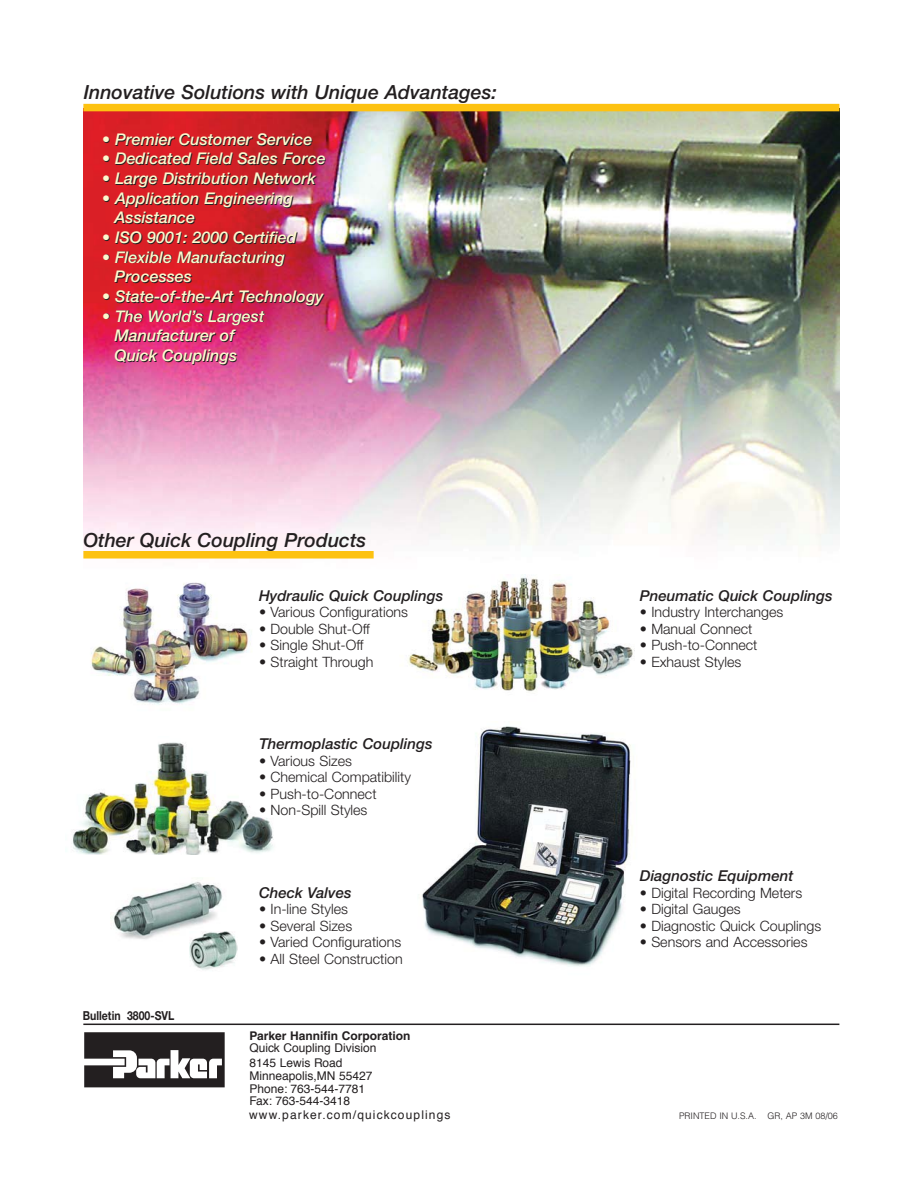
<style>
.page{position:relative;width:918px;height:1188px;background:#fff}
.page>*{position:absolute;margin:0;border:0;box-sizing:border-box;transform-origin:0 0}
.t1{font:italic 500 19.5px "Helvetica Neue";color:#231f20}
.t2{font:italic 500 16.2px/19.6px "Helvetica Neue";color:#fcf9ce}
.t3{font:italic 500 15px "Helvetica Neue";color:#231f20}
.t4{font:300 14.25px "Helvetica Neue";color:#231f20}
.t5{font:700 12.3px "Helvetica Neue";color:#231f20;scale:.85 1}
.t6{font:12px/12.6px "Helvetica";color:#231f20}
.t7{font:12px "Helvetica";letter-spacing:.095em;color:#231f20}
.t8{font:700 12px "Helvetica";color:#231f20}
.t9{font:300 9px "Helvetica";color:#231f20}
</style>
<div class="page">
<img style="left:83px;top:111px;width:756px;height:464px">
<img style="left:72px;top:742px;width:202px;height:113px">
<div style="left:83px;top:551px;width:291px;height:8px;background:#fdc211"></div>
<img style="left:83px;top:572px;width:175px;height:133px">
<img style="left:422px;top:726px;width:209px;height:241px">
<img style="left:408px;top:575px;width:225px;height:117px">
<hr style="left:83px;top:1024px;width:756px;height:1px;background:#231f20">
<svg style="left:84px;top:1032px;width:141px;height:55px"></svg>
<div style="left:83px;top:104px;width:756px;height:7px;background:#fdc211"></div>
<img style="left:110px;top:882px;width:116px;height:57px">
<img style="left:189px;top:932px;width:49px;height:38px">
<h1 class="t1" style="left:84px;top:86px;width:415px">Innovative Solutions with Unique Advantages:</h1>
<p class="t2" style="left:102px;top:131px;width:212px">• Premier Customer Service</p>
<p class="t2" style="left:102px;top:150px;width:225px">• Dedicated Field Sales Force</p>
<p class="t2" style="left:102px;top:170px;width:215px">• Large Distribution Network</p>
<p class="t2" style="left:115px;top:190px;width:180px;text-indent:-13px">• Application Engineering<br>Assistance</p>
<p class="t2" style="left:102px;top:229px;width:196px">• ISO 9001: 2000 Certified</p>
<p class="t2" style="left:115px;top:249px;width:172px;text-indent:-13px">• Flexible Manufacturing<br>Processes</p>
<p class="t2" style="left:102px;top:288px;width:223px">• State-of-the-Art Technology</p>
<p class="t2" style="left:115px;top:308px;width:151px;text-indent:-13px">• The World’s Largest<br>Manufacturer of<br>Quick Couplings</p>
<h1 class="t1" style="left:83px;top:533px;width:284px">Other Quick Coupling Products</h1>
<p class="t3" style="left:259px;top:590px;width:186px">Hydraulic Quick Couplings</p>
<p class="t4" style="left:259px;top:607px;width:151px">• Various Configurations</p>
<p class="t4" style="left:259px;top:624px;width:112px">• Double Shut-Off</p>
<p class="t4" style="left:259px;top:640px;width:106px">• Single Shut-Off</p>
<p class="t4" style="left:259px;top:657px;width:116px">• Straight Through</p>
<p class="t3" style="left:259px;top:738px;width:175px">Thermoplastic Couplings</p>
<p class="t4" style="left:259px;top:756px;width:94px">• Various Sizes</p>
<p class="t4" style="left:259px;top:772px;width:153px">• Chemical Compatibility</p>
<p class="t4" style="left:259px;top:789px;width:119px">• Push-to-Connect</p>
<p class="t4" style="left:259px;top:805px;width:110px">• Non-Spill Styles</p>
<p class="t5" style="left:83px;top:1011px;width:109px">Bulletin 3800-SVL</p>
<p class="t3" style="left:259px;top:887px;width:94px">Check Valves</p>
<p class="t4" style="left:259px;top:904px;width:90px">• In-line Styles</p>
<p class="t4" style="left:259px;top:921px;width:95px">• Several Sizes</p>
<p class="t4" style="left:259px;top:937px;width:144px">• Varied Configurations</p>
<p class="t4" style="left:259px;top:954px;width:145px">• All Steel Construction</p>
<p class="t3" style="left:640px;top:590px;width:194px">Pneumatic Quick Couplings</p>
<p class="t4" style="left:640px;top:607px;width:145px">• Industry Interchanges</p>
<p class="t4" style="left:640px;top:624px;width:114px">• Manual Connect</p>
<p class="t4" style="left:640px;top:640px;width:119px">• Push-to-Connect</p>
<p class="t4" style="left:640px;top:657px;width:103px">• Exhaust Styles</p>
<p class="t3" style="left:640px;top:870px;width:155px">Diagnostic Equipment</p>
<p class="t4" style="left:640px;top:888px;width:164px">• Digital Recording Meters</p>
<p class="t4" style="left:640px;top:904px;width:102px">• Digital Gauges</p>
<p class="t4" style="left:640px;top:921px;width:183px">• Diagnostic Quick Couplings</p>
<p class="t4" style="left:640px;top:937px;width:169px">• Sensors and Accessories</p>
<p class="t8" style="left:250px;top:1032px;width:162px">Parker Hannifin Corporation</p>
<p class="t6" style="left:250px;top:1042px;width:129px;line-height:15px">Quick Coupling Division<br>8145 Lewis Road</p>
<p class="t6" style="left:250px;top:1070px;width:124px">Minneapolis,MN 55427<br>Phone: 763-544-7781<br>Fax: 763-544-3418</p>
<p class="t7" style="left:249px;top:1110px;width:203px">www.parker.com/quickcouplings</p>
<p class="t9" style="left:679px;top:1113px;width:160px">PRINTED IN U.S.A. GR, AP 3M 08/06</p>
</div>
